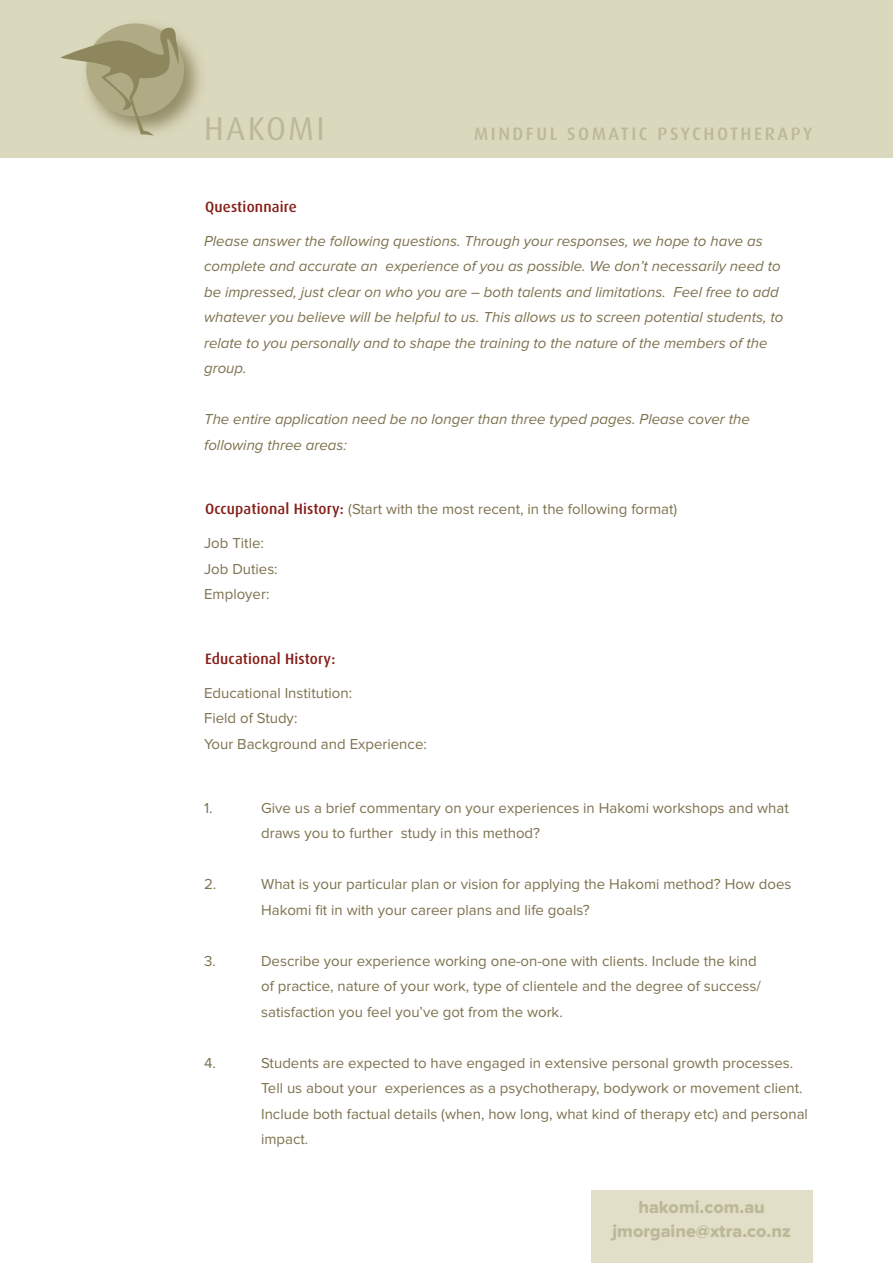
<style>
.page{position:relative;width:893px;height:1263px;background:#fff}
.page>*{position:absolute;margin:0;border:0;box-sizing:border-box;transform-origin:0 0}
.t1{font:33px "Dax";letter-spacing:.07em;color:#bdb898}
.t2{font:18px/24px "Proxima Nova Extrabld";color:#bdb898;text-align:center}
.t3{font:500 18px "Dax";letter-spacing:.14em;color:#bdb898}
.t4{font:15px/25.5px "Proxima Nova";color:#7d714e}
.t5{font:italic 15px/25.5px "Proxima Nova";color:#7d714e}
.t6{font:500 15px "Dax";letter-spacing:.01em;color:#861f18}
.s1{font-family:"Dax";font-weight:500;color:#861f18}
</style>
<div class="page">
<div style="left:0;top:0;width:893px;height:157px;background:#dad8bd"></div>
<div style="left:86px;top:23px;width:98px;height:93px;background:#b0ab85;border-radius:50%"></div>
<svg style="left:60px;top:26px;width:119px;height:110px"></svg>
<div style="left:591px;top:1191px;width:221px;height:72px;background:#e2dfc9"></div>
<h1 class="t1" style="left:204px;top:111px;width:122px">HAKOMI</h1>
<p class="t3" style="left:474px;top:124px;width:340px">MINDFUL SOMATIC PSYCHOTHERAPY</p>
<p class="t6" style="left:205px;top:198px;width:93px">Questionnaire</p>
<p class="t5" style="left:204px;top:229px;width:581px">Please answer the following questions. Through your responses, we hope to have as complete and accurate an experience of you as possible. We don’t necessarily need to be impressed, just clear on who you are – both talents and limitations. Feel free to add whatever you believe will be helpful to us. This allows us to screen potential students, to relate to you personally and to shape the training to the nature of the members of the group.</p>
<p class="t5" style="left:204px;top:407px;width:547px">The entire application need be no longer than three typed pages. Please cover the following three areas:</p>
<p class="t4" style="left:205px;top:497px;width:474px"><span class="s1">Occupational History:</span> (Start with the most recent, in the following format)</p>
<p class="t4" style="left:204px;top:531px;width:75px">Job Title:<br>Job Duties:<br>Employer:</p>
<p class="t6" style="left:205px;top:650px;width:132px">Educational History:</p>
<p class="t4" style="left:204px;top:681px;width:224px">Educational Institution:<br>Field of Study:<br>Your Background and Experience:</p>
<p class="t4" style="left:204px;top:795px;width:10px">1.</p>
<p class="t4" style="left:261px;top:795px;width:529px">Give us a brief commentary on your experiences in Hakomi workshops and what draws you to further study in this method?</p>
<p class="t4" style="left:204px;top:872px;width:14px">2.</p>
<p class="t4" style="left:261px;top:872px;width:532px">What is your particular plan or vision for applying the Hakomi method? How does<br>Hakomi fit in with your career plans and life goals?</p>
<p class="t4" style="left:204px;top:948px;width:13px">3.</p>
<p class="t4" style="left:261px;top:948px;width:501px">Describe your experience working one-on-one with clients. Include the kind of practice, nature of your work, type of clientele and the degree of success/ satisfaction you feel you’ve got from the work.</p>
<p class="t4" style="left:204px;top:1050px;width:13px">4.</p>
<p class="t4" style="left:261px;top:1050px;width:548px">Students are expected to have engaged in extensive personal growth processes.<br>Tell us about your experiences as a psychotherapy, bodywork or movement client.<br>Include both factual details (when, how long, what kind of therapy etc) and personal impact.</p>
<p class="t2" style="left:612px;top:1195px;width:180px">hakomi.com.au jmorgaine@xtra.co.nz</p>
</div>
